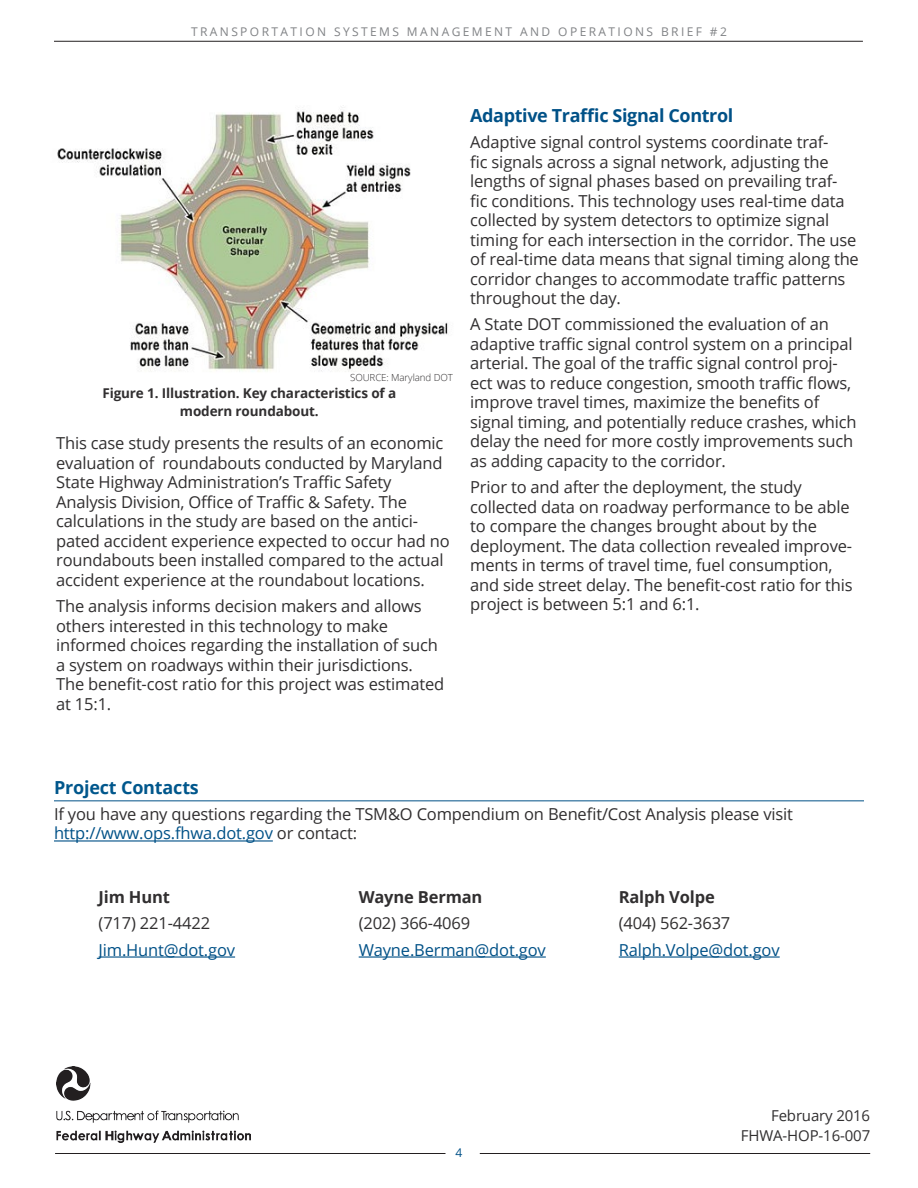
<style>
.page{position:relative;width:918px;height:1188px;background:#fff}
.page>*{position:absolute;margin:0;border:0;box-sizing:border-box;transform-origin:0 0}
.Heading3{font:700 18px "Open Sans";letter-spacing:-.02em;color:#005187}
.Heading2{font:700 18px "Open Sans";letter-spacing:-.01em;color:#00578c}
.Body_Text{font:16.5px/19.5px "Open Sans";letter-spacing:-.01em;color:#312f30}
.Body_Text-2{font:16.5px "Open Sans";letter-spacing:-.01em;color:#005187}
.Body_Text-3{font:700 16.5px "Open Sans";letter-spacing:-.01em;color:#312f30}
.Body_Text-4{font:15px "Open Sans";letter-spacing:-.01em;color:#312f30}
.Body_Text-5{font:700 13.5px/18px "Open Sans";letter-spacing:-.01em;color:#312f30;text-align:center}
.t1{font:12px "Open Sans";letter-spacing:.2em;color:#808285}
.Body_Text-6{font:12px "Open Sans";color:#005187}
.Body_Text-7{font:300 9.75px "Open Sans";letter-spacing:-.01em;color:#312f30}
.s1{color:#005187}
</style>
<div class="page">
<hr style="left:54px;top:41px;width:809px;height:1px;background:#231f20">
<hr style="left:55px;top:1153px;width:391px;height:1px;background:#231f20">
<hr style="left:480px;top:1153px;width:390px;height:1px;background:#231f20">
<img style="left:56px;top:1066px;width:194px;height:76px">
<hr style="left:99px;top:956px;width:136px;height:2px;background:#005187">
<hr style="left:359px;top:956px;width:187px;height:2px;background:#005187">
<hr style="left:619px;top:956px;width:161px;height:2px;background:#005187">
<hr style="left:54px;top:800px;width:810px;height:1px;background:#005187">
<hr style="left:54px;top:840px;width:219px;height:2px;background:#005187">
<img style="left:57px;top:107px;width:391px;height:265px">
<p class="t1" style="left:191px;top:24px;width:537px">TRANSPORTATION SYSTEMS MANAGEMENT AND OPERATIONS BRIEF #2</p>
<p class="Body_Text-7" style="left:350px;top:371px;width:104px">SOURCE: Maryland DOT</p>
<p class="Body_Text-5" style="left:102px;top:384px;width:295px">Figure 1. Illustration. Key characteristics of a modern roundabout.</p>
<p class="Body_Text" style="left:56px;top:433px;width:395px">This case study presents the results of an economic evaluation of roundabouts conducted by Maryland State Highway Administration’s Traffic Safety Analysis Division, Office of Traffic &amp; Safety. The calculations in the study are based on the antici&shy;pated accident experience expected to occur had no roundabouts been installed compared to the actual accident experience at the roundabout locations.</p>
<p class="Body_Text" style="left:56px;top:596px;width:390px">The analysis informs decision makers and allows others interested in this technology to make informed choices regarding the installation of such a system on roadways within their jurisdictions.<br>The benefit-cost ratio for this project was estimated at 15:1.</p>
<p class="Heading3" style="left:470px;top:103px;width:265px">Adaptive Traffic Signal Control</p>
<p class="Body_Text" style="left:470px;top:132px;width:390px">Adaptive signal control systems coordinate traf-<br>fic signals across a signal network, adjusting the lengths of signal phases based on prevailing traf&shy;fic conditions. This technology uses real-time data collected by system detectors to optimize signal timing for each intersection in the corridor. The use of real-time data means that signal timing along the corridor changes to accommodate traffic patterns throughout the day.</p>
<p class="Body_Text" style="left:470px;top:314px;width:388px">A State DOT commissioned the evaluation of an adaptive traffic signal control system on a principal arterial. The goal of the traffic signal control proj&shy;ect was to reduce congestion, smooth traffic flows, improve travel times, maximize the benefits of signal timing, and potentially reduce crashes, which delay the need for more costly improvements such as adding capacity to the corridor.</p>
<p class="Body_Text" style="left:470px;top:477px;width:384px">Prior to and after the deployment, the study collected data on roadway performance to be able to compare the changes brought about by the deployment. The data collection revealed improve&shy;ments in terms of travel time, fuel consumption, and side street delay. The benefit-cost ratio for this project is between 5:1 and 6:1.</p>
<p class="Heading2" style="left:54px;top:774px;width:146px">Project Contacts</p>
<p class="Body_Text" style="left:54px;top:804px;width:741px">If you have any questions regarding the TSM&amp;O Compendium on Benefit/Cost Analysis please visit <span class="s1">http://www.ops.fhwa.dot.gov</span> or contact:</p>
<p class="Body_Text-3" style="left:99px;top:885px;width:73px">Jim Hunt</p>
<p class="Body_Text" style="left:99px;top:913px;width:113px">(717) 221-4422</p>
<p class="Body_Text-2" style="left:99px;top:938px;width:138px">Jim.Hunt@dot.gov</p>
<p class="Body_Text-3" style="left:359px;top:885px;width:125px">Wayne Berman</p>
<p class="Body_Text" style="left:359px;top:913px;width:113px">(202) 366-4069</p>
<p class="Body_Text-2" style="left:359px;top:938px;width:189px">Wayne.Berman@dot.gov</p>
<p class="Body_Text-6" style="left:456px;top:1144px;width:8px">4</p>
<p class="Body_Text-3" style="left:619px;top:885px;width:97px">Ralph Volpe</p>
<p class="Body_Text" style="left:619px;top:913px;width:113px">(404) 562-3637</p>
<p class="Body_Text-2" style="left:619px;top:938px;width:162px">Ralph.Volpe@dot.gov</p>
<p class="Body_Text-4" style="left:771px;top:1106px;width:101px">February 2016</p>
<p class="Body_Text-4" style="left:741px;top:1125px;width:131px">FHWA-HOP-16-007</p>
</div>
